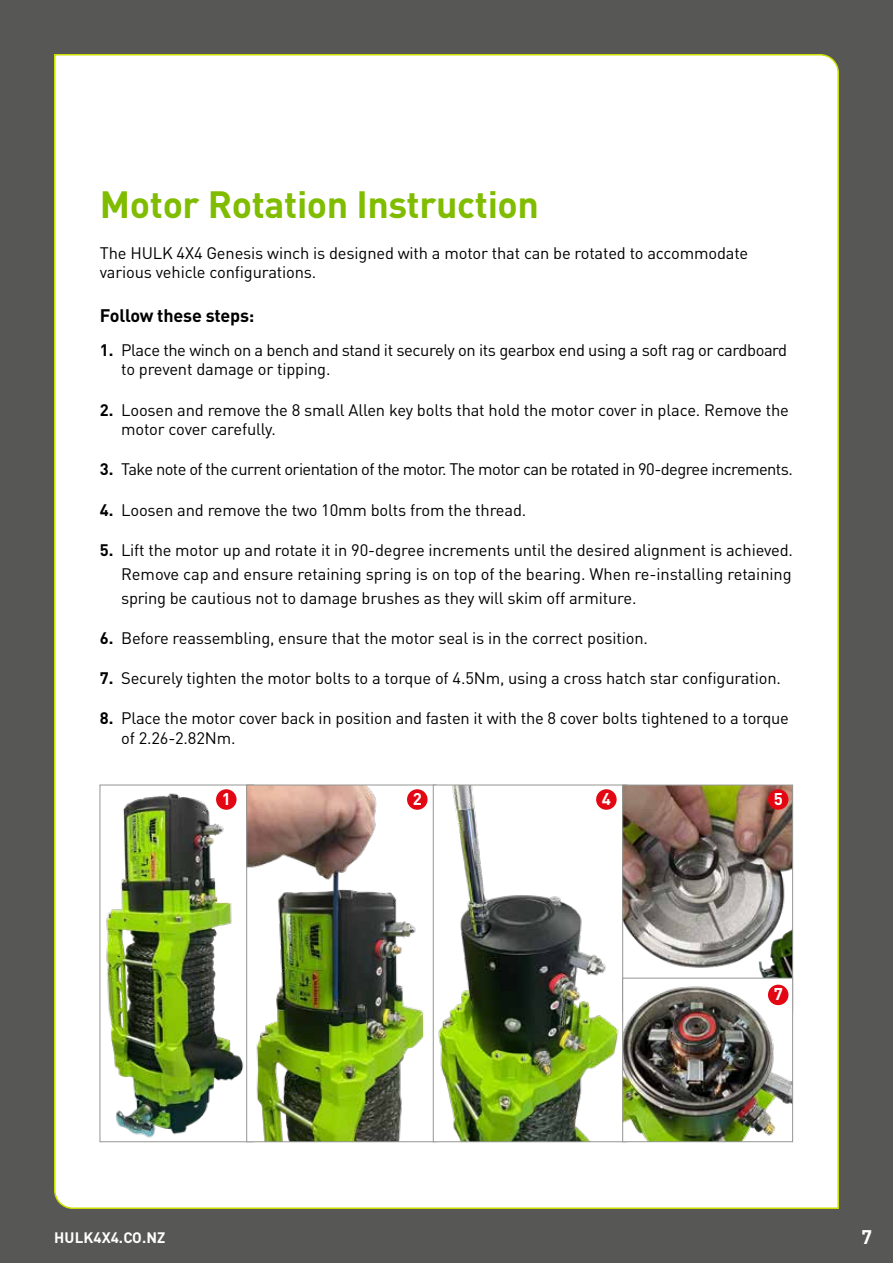
<style>
.page{position:relative;width:893px;height:1263px;background:#575756}
.page>*{position:absolute;margin:0;border:0;box-sizing:border-box;transform-origin:0 0}
.t1{font:700 37.5px "DIN Pro";letter-spacing:-.01em;color:#80bc00}
.t2{font:700 19.5px "DIN Pro";color:#fff}
.t3{font:700 18px "DIN Pro";letter-spacing:-.01em;color:#000}
.t4{font:700 16.8px "DIN Pro";color:#fff}
.t5{font:16.5px/19.5px "DIN Pro";letter-spacing:-.01em;color:#000}
.t6{font:16.5px "DIN Pro";letter-spacing:-.035em;color:#000}
.t7{font:700 15px "DIN Pro";letter-spacing:.01em;color:#fff}
.s1{font-weight:700}
</style>
<div class="page">
<div style="left:54px;top:54px;width:785px;height:1155px;background:#fff"></div>
<img style="left:102px;top:787px;width:144px;height:353px">
<div style="left:100px;top:785px;width:154px;height:357px;border:1px solid #949693"></div>
<img style="left:248px;top:787px;width:185px;height:353px">
<div style="left:246px;top:785px;width:190px;height:357px;border:1px solid #949693"></div>
<img style="left:435px;top:787px;width:187px;height:353px">
<div style="left:433px;top:785px;width:194px;height:357px;border:1px solid #949693"></div>
<img style="left:624px;top:787px;width:167px;height:191px">
<div style="left:622px;top:785px;width:171px;height:226px;border:1px solid #949693"></div>
<img style="left:624px;top:981px;width:167px;height:159px">
<div style="left:622px;top:978px;width:171px;height:164px;border:1px solid #949693"></div>
<div style="left:216px;top:789px;width:21px;height:21px;background:#e30613;border-radius:50%"></div>
<div style="left:407px;top:789px;width:21px;height:21px;background:#e30613;border-radius:50%"></div>
<div style="left:596px;top:789px;width:21px;height:21px;background:#e30613;border-radius:50%"></div>
<div style="left:768px;top:789px;width:20px;height:21px;background:#e30613;border-radius:50%"></div>
<div style="left:768px;top:985px;width:20px;height:20px;background:#e30613;border-radius:50%"></div>
<h1 class="t1" style="left:100px;top:179px;width:441px">Motor Rotation Instruction</h1>
<p class="t5" style="left:100px;top:243px;width:650px">The HULK 4X4 Genesis winch is designed with a motor that can be rotated to accommodate various vehicle configurations.</p>
<p class="t3" style="left:100px;top:303px;width:156px">Follow these steps:</p>
<p class="t5" style="left:121px;top:340px;width:668px;text-indent:-21px"><span class="s1">1.</span> Place the winch on a bench and stand it securely on its gearbox end using a soft rag or cardboard to prevent damage or tipping.</p>
<p class="t5" style="left:121px;top:399px;width:669px;text-indent:-21px"><span class="s1">2.</span> Loosen and remove the 8 small Allen key bolts that hold the motor cover in place. Remove the motor cover carefully.</p>
<p class="t6" style="left:100px;top:458px;width:694px"><span class="s1">3.</span> Take note of the current orientation of the motor. The motor can be rotated in 90-degree increments.</p>
<p class="t5" style="left:100px;top:499px;width:428px"><span class="s1">4.</span> Loosen and remove the two 10mm bolts from the thread.</p>
<p class="t5" style="left:121px;top:537px;width:673px;line-height:23.7px;text-align:justify;text-indent:-21px"><span class="s1">5.</span> Lift the motor up and rotate it in 90-degree increments until the desired alignment is achieved.<br>Remove cap and ensure retaining spring is on top of the bearing. When re-installing retaining spring be cautious not to damage brushes as they will skim off armiture.</p>
<p class="t5" style="left:100px;top:627px;width:550px"><span class="s1">6.</span> Before reassembling, ensure that the motor seal is in the correct position.</p>
<p class="t5" style="left:100px;top:668px;width:683px"><span class="s1">7.</span> Securely tighten the motor bolts to a torque of 4.5Nm, using a cross hatch star configuration.</p>
<p class="t5" style="left:121px;top:708px;width:669px;text-indent:-21px"><span class="s1">8.</span> Place the motor cover back in position and fasten it with the 8 cover bolts tightened to a torque of 2.26-2.82Nm.</p>
<p class="t4" style="left:222px;top:787px;width:11px">1</p>
<p class="t4" style="left:413px;top:787px;width:11px">2</p>
<p class="t4" style="left:602px;top:787px;width:11px">4</p>
<p class="t4" style="left:774px;top:787px;width:11px">5</p>
<p class="t4" style="left:774px;top:983px;width:11px">7</p>
<p class="t7" style="left:54px;top:1227px;width:113px">HULK4X4.CO.NZ</p>
<p class="t2" style="left:861px;top:1224px;width:12px">7</p>
</div>
